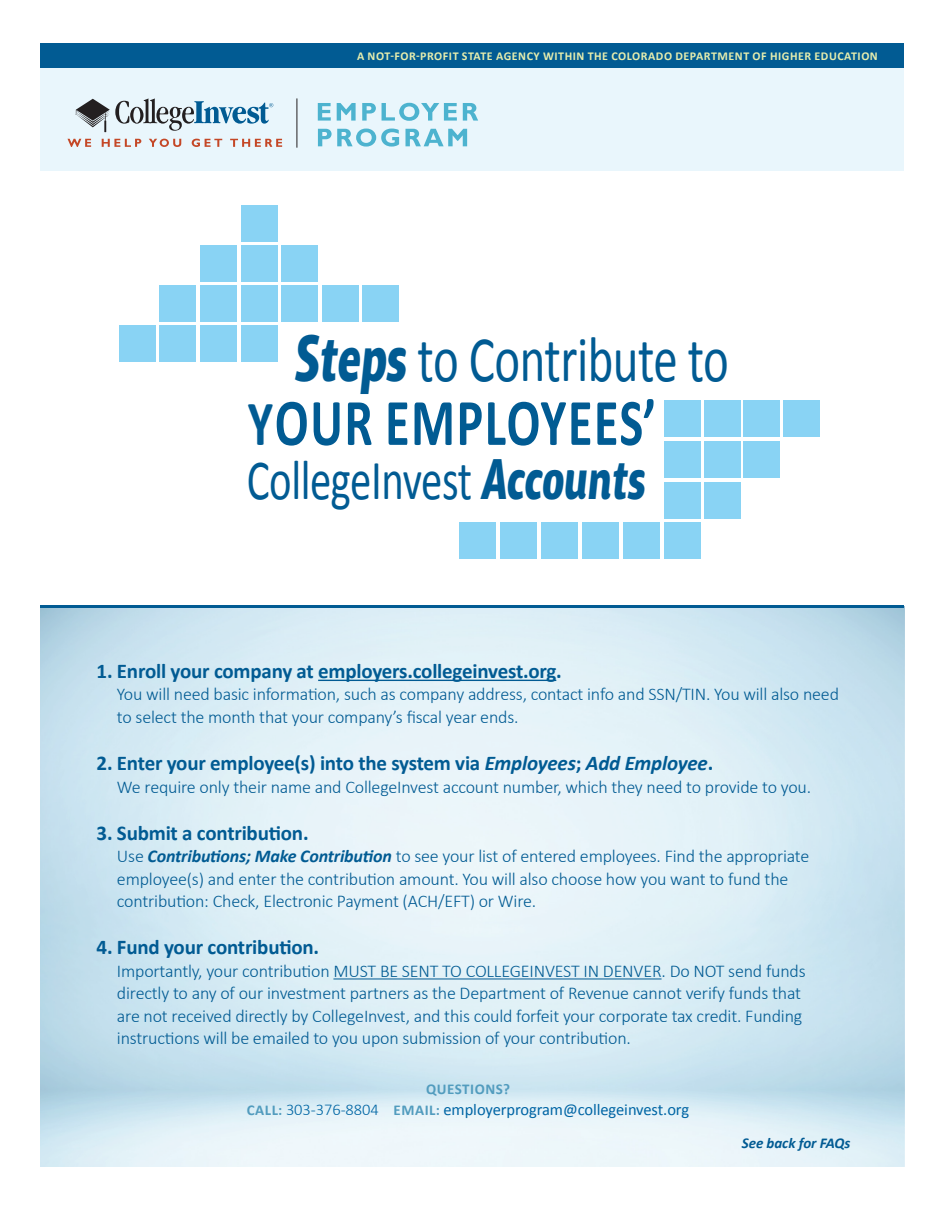
<style>
.page{position:relative;width:945px;height:1215px;background:#fff}
.page>*{position:absolute;margin:0;border:0;box-sizing:border-box;transform-origin:0 0}
.t1{font:700 67.05px "Calibri";letter-spacing:.03em;color:#015b93;scale:.75 1}
.t2{font:65.25px "Calibri";letter-spacing:-.01em;color:#015b93;scale:.75 1}
.t3{font:57px "Calibri";letter-spacing:-.01em;color:#015b93;scale:.75 1}
.t4{font:700 21px "Calibri";letter-spacing:-.01em;color:#015b93}
.t5{font:300 18px/22.5px "Calibri";letter-spacing:-.01em;color:#015b93}
.t6{font:16.5px "Calibri";letter-spacing:-.005em;color:#0065a4}
.t7{font:italic 700 15px "Calibri";letter-spacing:-.005em;color:#015b93}
.t8{font:700 15px "Calibri";letter-spacing:.035em;color:#529cbe}
.t9{font:700 12px "Calibri";letter-spacing:.045em;color:#e7eeae}
.s1{font-family:"Chino ITC Std";font-weight:700;font-style:italic}
.s2{font-size:65.25px}
.s3{font-style:italic}
.s4{font-weight:700;font-style:italic}
.s5{font-weight:700;font-size:15px;color:#529cbe}
.s6{font-weight:300}
</style>
<div class="page">
<div style="left:41px;top:68px;width:863px;height:103px;background:#e9f6fc"></div>
<img style="left:41px;top:608px;width:863px;height:559px">
<svg style="left:318px;top:103px;width:13px;height:18px"></svg>
<svg style="left:337px;top:103px;width:19px;height:18px"></svg>
<svg style="left:362px;top:103px;width:14px;height:18px"></svg>
<svg style="left:382px;top:103px;width:75px;height:18px"></svg>
<svg style="left:463px;top:103px;width:15px;height:18px"></svg>
<svg style="left:318px;top:129px;width:81px;height:18px"></svg>
<svg style="left:406px;top:129px;width:61px;height:17px"></svg>
<svg style="left:76px;top:98px;width:197px;height:34px"></svg>
<svg style="left:68px;top:139px;width:23px;height:8px"></svg>
<svg style="left:102px;top:139px;width:39px;height:8px"></svg>
<svg style="left:149px;top:139px;width:32px;height:8px"></svg>
<svg style="left:192px;top:139px;width:30px;height:8px"></svg>
<svg style="left:230px;top:139px;width:52px;height:8px"></svg>
<hr style="left:296px;top:98px;width:1px;height:50px;background:#231f20">
<div style="left:41px;top:44px;width:863px;height:24px;background:#015b93"></div>
<hr style="left:41px;top:605px;width:863px;height:3px;background:#015b93">
<hr style="left:318px;top:680px;width:238px;height:1px;background:#015b93">
<hr style="left:333px;top:979px;width:329px;height:1px;background:#015b93">
<div style="left:119px;top:325px;width:36px;height:36px;background:#89d3f4"></div>
<div style="left:160px;top:325px;width:36px;height:36px;background:#89d3f4"></div>
<div style="left:160px;top:285px;width:36px;height:37px;background:#89d3f4"></div>
<div style="left:281px;top:285px;width:37px;height:37px;background:#89d3f4"></div>
<div style="left:281px;top:245px;width:37px;height:37px;background:#89d3f4"></div>
<div style="left:200px;top:325px;width:37px;height:36px;background:#89d3f4"></div>
<div style="left:200px;top:285px;width:37px;height:37px;background:#89d3f4"></div>
<div style="left:322px;top:285px;width:37px;height:37px;background:#89d3f4"></div>
<div style="left:200px;top:245px;width:37px;height:37px;background:#89d3f4"></div>
<div style="left:241px;top:325px;width:36px;height:36px;background:#89d3f4"></div>
<div style="left:241px;top:285px;width:36px;height:37px;background:#89d3f4"></div>
<div style="left:363px;top:285px;width:36px;height:37px;background:#89d3f4"></div>
<div style="left:241px;top:245px;width:36px;height:37px;background:#89d3f4"></div>
<div style="left:241px;top:205px;width:36px;height:37px;background:#89d3f4"></div>
<div style="left:664px;top:522px;width:37px;height:37px;background:#89d3f4"></div>
<div style="left:623px;top:522px;width:37px;height:37px;background:#89d3f4"></div>
<div style="left:582px;top:522px;width:37px;height:37px;background:#89d3f4"></div>
<div style="left:500px;top:522px;width:37px;height:37px;background:#89d3f4"></div>
<div style="left:541px;top:522px;width:36px;height:37px;background:#89d3f4"></div>
<div style="left:459px;top:522px;width:36px;height:37px;background:#89d3f4"></div>
<div style="left:664px;top:482px;width:37px;height:36px;background:#89d3f4"></div>
<div style="left:704px;top:482px;width:36px;height:36px;background:#89d3f4"></div>
<div style="left:664px;top:441px;width:37px;height:37px;background:#89d3f4"></div>
<div style="left:704px;top:441px;width:36px;height:37px;background:#89d3f4"></div>
<div style="left:744px;top:441px;width:36px;height:37px;background:#89d3f4"></div>
<div style="left:664px;top:401px;width:37px;height:36px;background:#89d3f4"></div>
<div style="left:704px;top:401px;width:36px;height:36px;background:#89d3f4"></div>
<div style="left:744px;top:401px;width:36px;height:36px;background:#89d3f4"></div>
<div style="left:783px;top:401px;width:37px;height:36px;background:#89d3f4"></div>
<p class="t9" style="left:357px;top:49px;width:522px">A NOT-FOR-PROFIT STATE AGENCY WITHIN THE COLORADO DEPARTMENT OF HIGHER EDUCATION</p>
<p class="t2" style="left:294px;top:319px;width:582px"><span class="s1">Steps</span> to Contribute to</p>
<p class="t1" style="left:248px;top:380px;width:546px"><span class="s2">Y</span>OUR EMPLOYEES’</p>
<p class="t3" style="left:247px;top:444px;width:534px">CollegeInvest <span class="s1">Accounts</span></p>
<p class="t4" style="left:97px;top:658px;width:467px">1. Enroll your company at employers.collegeinvest.org.</p>
<p class="t5" style="left:117px;top:683px;width:724px">You will need basic information, such as company address, contact info and SSN/TIN. You will also need to select the month that your company’s fiscal year ends.</p>
<p class="t4" style="left:97px;top:750px;width:618px">2. Enter your employee(s) into the system via <span class="s3">Employees</span>; <span class="s3">Add Employee</span>.</p>
<p class="t5" style="left:117px;top:775px;width:696px">We require only their name and CollegeInvest account number, which they need to provide to you.</p>
<p class="t4" style="left:97px;top:819px;width:214px">3. Submit a contribution.</p>
<p class="t5" style="left:117px;top:845px;width:694px">Use <span class="s4">Contributions; Make Contribution</span> to see your list of entered employees. Find the appropriate employee(s) and enter the contribution amount. You will also choose how you want to fund the contribution: Check, Electronic Payment (ACH/EFT) or Wire.</p>
<p class="t4" style="left:97px;top:934px;width:224px">4. Fund your contribution.</p>
<p class="t5" style="left:117px;top:959px;width:690px">Importantly, your contribution MUST BE SENT TO COLLEGEINVEST IN DENVER. Do NOT send funds directly to any of our investment partners as the Department of Revenue cannot verify funds that are not received directly by CollegeInvest, and this could forfeit your corporate tax credit. Funding instructions will be emailed to you upon submission of your contribution.</p>
<p class="t8" style="left:426px;top:1079px;width:85px">QUESTIONS?</p>
<p class="t6" style="left:247px;top:1099px;width:444px"><span class="s5">CALL:</span> <span class="s6">303-376-8804</span> <span class="s5">EMAIL:</span> employerprogram@collegeinvest.org</p>
<p class="t7" style="left:742px;top:1133px;width:110px">See back for FAQs</p>
</div>
